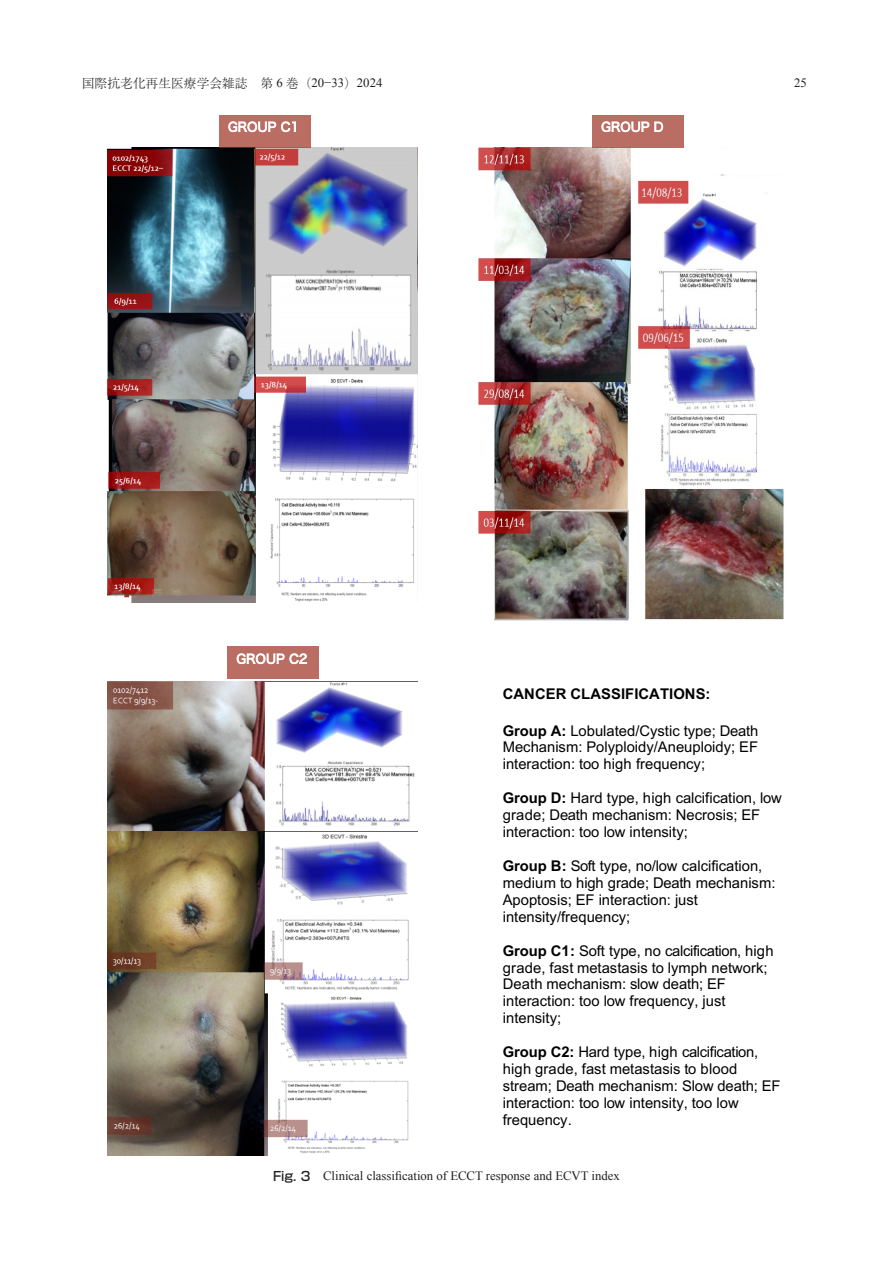
<style>
.page{position:relative;width:893px;height:1263px;background:#fff}
.page>*{position:absolute;margin:0;border:0;box-sizing:border-box;transform-origin:0 0}
.t1{font:14.85px/17px "Arial";color:#000}
.t2{font:700 14.85px "Arial";letter-spacing:.005em;color:#000}
.t3{font:12.75px "Times New Roman";color:#231f20}
.t4{font:300 12.75px "Ryumin Pro";color:#231f20}
.t5{font:12.6px "Hira Kaku Pro N W3";letter-spacing:.01em;color:#fff}
.s1{font-family:"Times New Roman";font-weight:400}
.s2{font-weight:700}
.s3{font-family:"Shin Go Pro";font-weight:500}
</style>
<div class="page">
<img style="left:108px;top:147px;width:309px;height:456px">
<img style="left:108px;top:681px;width:309px;height:475px">
<img style="left:478px;top:148px;width:306px;height:472px">
<div style="left:219px;top:115px;width:92px;height:32px;background:#b96d63"></div>
<div style="left:593px;top:115px;width:91px;height:32px;background:#b96d63"></div>
<div style="left:228px;top:647px;width:91px;height:32px;background:#b96d63"></div>
<p class="t4" style="left:82px;top:73px;width:302px">国際抗老化再生医療学会雑誌　第 <span class="s1">6</span> 巻（<span class="s1">20−33</span>）<span class="s1">2024</span></p>
<p class="t3" style="left:794px;top:74px;width:14px">25</p>
<p class="t5" style="left:228px;top:116px;width:72px">GROUP C1</p>
<p class="t5" style="left:601px;top:116px;width:64px">GROUP D</p>
<p class="t5" style="left:236px;top:647px;width:72px">GROUP C2</p>
<p class="t2" style="left:503px;top:684px;width:209px">CANCER CLASSIFICATIONS:</p>
<p class="t1" style="left:503px;top:722px;width:257px;text-align:justify"><span class="s2">Group A:</span> Lobulated/Cystic type; Death Mechanism: Polyploidy/Aneuploidy; EF interaction: too high frequency;</p>
<p class="t1" style="left:503px;top:790px;width:281px"><span class="s2">Group D:</span> Hard type, high calcification, low grade; Death mechanism: Necrosis; EF interaction: too low intensity;</p>
<p class="t1" style="left:503px;top:857px;width:274px"><span class="s2">Group B:</span> Soft type, no/low calcification, medium to high grade; Death mechanism:<br>Apoptosis; EF interaction: just intensity/frequency;</p>
<p class="t1" style="left:503px;top:942px;width:272px"><span class="s2">Group C1:</span> Soft type, no calcification, high grade, fast metastasis to lymph network; Death mechanism: slow death; EF interaction: too low frequency, just intensity;</p>
<p class="t1" style="left:503px;top:1043px;width:279px"><span class="s2">Group C2:</span> Hard type, high calcification, high grade, fast metastasis to blood stream; Death mechanism: Slow death; EF interaction: too low intensity, too low frequency.</p>
<p class="t3" style="left:273px;top:1167px;width:348px"><span class="s3">Fig. 3</span> Clinical classification of ECCT response and ECVT index</p>
</div>
